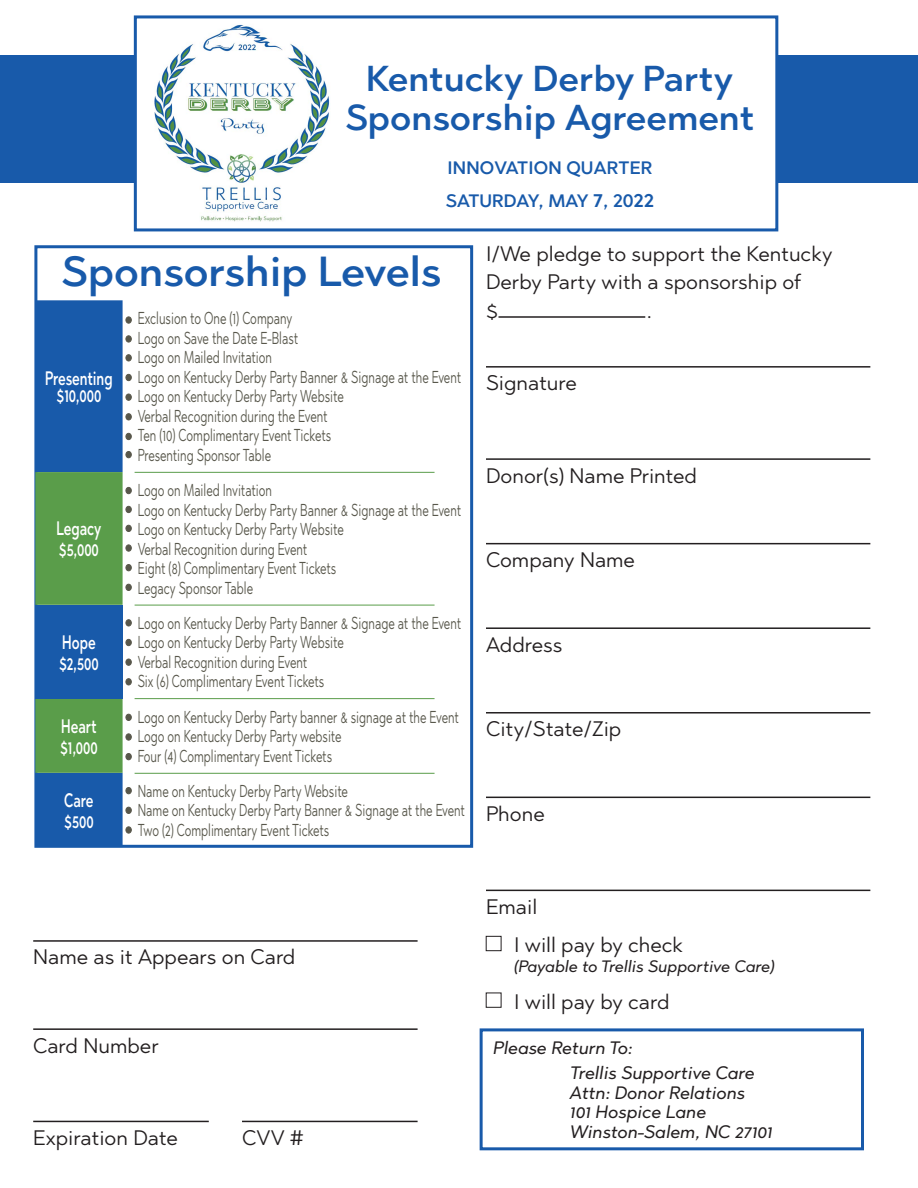
<style>
.page{position:relative;width:918px;height:1188px;background:#fff}
.page>*{position:absolute;margin:0;border:0;box-sizing:border-box;transform-origin:0 0}
.t1{font:500 42px "Abrade";color:#185aaa}
.t2{font:500 36px/39px "Abrade";color:#185aaa;text-align:center}
.t3{font:21px/28.5px "Abrade";color:#231f20}
.t4{font:500 19.5px/21px "Abrade";color:#fff;scale:.69 1}
.t5{font:italic 18px/19.5px "Abrade";color:#231f20}
.t6{font:500 18px/32.8px "Abrade";letter-spacing:.01em;color:#185aaa}
.t7{font:17.25px/19.5px "Abrade";color:#58574b;scale:.69 1}
.t8{font:italic 16.5px "Abrade";color:#231f20}
.s1{font-size:21px}
</style>
<div class="page">
<hr style="left:486px;top:366px;width:384px;height:2px;background:#231f20">
<hr style="left:486px;top:458px;width:384px;height:2px;background:#231f20">
<hr style="left:486px;top:627px;width:384px;height:2px;background:#231f20">
<hr style="left:486px;top:712px;width:384px;height:2px;background:#231f20">
<hr style="left:486px;top:797px;width:384px;height:1px;background:#231f20">
<hr style="left:486px;top:890px;width:384px;height:1px;background:#231f20">
<div style="left:486px;top:936px;width:15px;height:15px;border:1px solid #231f20"></div>
<hr style="left:33px;top:940px;width:385px;height:2px;background:#231f20">
<hr style="left:33px;top:1028px;width:385px;height:2px;background:#231f20">
<hr style="left:486px;top:543px;width:384px;height:1px;background:#231f20">
<div style="left:480px;top:1028px;width:384px;height:122px;border:3px solid #185aaa"></div>
<hr style="left:33px;top:1121px;width:176px;height:1px;background:#231f20">
<hr style="left:242px;top:1121px;width:176px;height:1px;background:#231f20">
<hr style="left:499px;top:316px;width:146px;height:2px;background:#231f20">
<div style="left:34px;top:245px;width:439px;height:603px;border:3px solid #185aaa"></div>
<div style="left:35px;top:300px;width:88px;height:547px;background:#185aaa"></div>
<hr style="left:135px;top:472px;width:300px;height:1px;background:#5a9d4a">
<hr style="left:135px;top:698px;width:300px;height:1px;background:#5a9d4a">
<hr style="left:135px;top:605px;width:300px;height:1px;background:#5a9d4a">
<div style="left:126px;top:335px;width:6px;height:7px;border:1px solid #58574b;border-radius:50%"></div>
<div style="left:126px;top:354px;width:6px;height:7px;border:1px solid #58574b;border-radius:50%"></div>
<div style="left:126px;top:317px;width:6px;height:7px;border:1px solid #58574b;border-radius:50%"></div>
<div style="left:126px;top:374px;width:6px;height:7px;border:1px solid #58574b;border-radius:50%"></div>
<div style="left:126px;top:394px;width:6px;height:7px;border:1px solid #58574b;border-radius:50%"></div>
<div style="left:126px;top:413px;width:6px;height:7px;border:1px solid #58574b;border-radius:50%"></div>
<div style="left:126px;top:433px;width:6px;height:7px;border:1px solid #58574b;border-radius:50%"></div>
<div style="left:126px;top:451px;width:6px;height:7px;border:1px solid #58574b;border-radius:50%"></div>
<svg style="left:35px;top:472px;width:97px;height:301px;background:#549074"></svg>
<div style="left:126px;top:753px;width:6px;height:7px;border:1px solid #58574b;border-radius:50%"></div>
<hr style="left:135px;top:773px;width:300px;height:1px;background:#5a9d4a">
<div style="left:0;top:55px;width:135px;height:128px;background:#185aaa"></div>
<div style="left:778px;top:55px;width:140px;height:128px;background:#185aaa"></div>
<div style="left:134px;top:15px;width:644px;height:216px;border:3px solid #185aaa"></div>
<div style="left:126px;top:787px;width:6px;height:7px;border:1px solid #58574b;border-radius:50%"></div>
<div style="left:126px;top:807px;width:6px;height:7px;border:1px solid #58574b;border-radius:50%"></div>
<div style="left:126px;top:826px;width:6px;height:7px;border:1px solid #58574b;border-radius:50%"></div>
<img style="left:154px;top:24px;width:176px;height:198px">
<h2 class="t2" style="left:345px;top:59px;width:410px">Kentucky Derby Party<br>Sponsorship Agreement</h2>
<p class="t6" style="left:446px;top:151px;width:210px">INNOVATION QUARTER<br>SATURDAY, MAY <span class="s1">7</span>, 20<span class="s1">22</span></p>
<h1 class="t1" style="left:62px;top:243px;width:382px">Sponsorship Levels</h1>
<p class="t4" style="left:45px;top:370px;width:100px;line-height:16.5px;text-align:center">Presenting $10,000</p>
<p class="t4" style="left:56px;top:518px;width:67px">Legacy $5,000</p>
<p class="t4" style="left:59px;top:631px;width:59px">Hope $2,500</p>
<p class="t7" style="left:138px;top:308px;width:470px">Exclusion to One (1) Company<br>Logo on Save the Date E-Blast<br>Logo on Mailed Invitation<br>Logo on Kentucky Derby Party Banner &amp; Signage at the Event Logo on Kentucky Derby Party Website<br>Verbal Recognition during the Event<br>Ten (10) Complimentary Event Tickets<br>Presenting Sponsor Table</p>
<p class="t7" style="left:138px;top:480px;width:470px">Logo on Mailed Invitation<br>Logo on Kentucky Derby Party Banner &amp; Signage at the Event Logo on Kentucky Derby Party Website<br>Verbal Recognition during Event<br>Eight (8) Complimentary Event Tickets<br>Legacy Sponsor Table</p>
<p class="t7" style="left:138px;top:613px;width:470px">Logo on Kentucky Derby Party Banner &amp; Signage at the Event Logo on Kentucky Derby Party Website<br>Verbal Recognition during Event<br>Six (6) Complimentary Event Tickets</p>
<p class="t4" style="left:60px;top:715px;width:56px">Heart $1,000</p>
<p class="t7" style="left:138px;top:707px;width:467px">Logo on Kentucky Derby Party banner &amp; signage at the Event<br>Logo on Kentucky Derby Party website<br>Four (4) Complimentary Event Tickets</p>
<p class="t4" style="left:64px;top:789px;width:44px">Care $500</p>
<p class="t7" style="left:138px;top:781px;width:476px">Name on Kentucky Derby Party Website<br>Name on Kentucky Derby Party Banner &amp; Signage at the Event<br>Two (2) Complimentary Event Tickets</p>
<p class="t3" style="left:486px;top:239px;width:348px">I/We pledge to support the Kentucky<br>Derby Party with a sponsorship of<br>$</p>
<p class="t3" style="left:647px;top:296px;width:7px">.</p>
<p class="t3" style="left:486px;top:368px;width:92px">Signature</p>
<p class="t3" style="left:486px;top:461px;width:213px">Donor(s) Name Printed</p>
<p class="t3" style="left:486px;top:545px;width:151px">Company Name</p>
<p class="t3" style="left:486px;top:630px;width:78px">Address</p>
<p class="t3" style="left:486px;top:714px;width:137px">City/State/Zip</p>
<p class="t3" style="left:486px;top:799px;width:60px">Phone</p>
<p class="t3" style="left:33px;top:942px;width:264px">Name as it Appears on Card</p>
<p class="t3" style="left:33px;top:1031px;width:127px">Card Number</p>
<p class="t3" style="left:33px;top:1123px;width:146px">Expiration Date</p>
<p class="t3" style="left:242px;top:1123px;width:63px">CVV #</p>
<p class="t3" style="left:514px;top:887px;width:171px;line-height:38.1px;text-indent:-28px">Email<br>I will pay by check</p>
<p class="t8" style="left:514px;top:955px;width:262px">(Payable to Trellis Supportive Care)</p>
<p class="t3" style="left:514px;top:986px;width:157px">I will pay by card</p>
<p class="t5" style="left:493px;top:1038px;width:141px">Please Return To:</p>
<p class="t5" style="left:570px;top:1063px;width:204px">Trellis Supportive Care<br>Attn: Donor Relations<br>101 Hospice Lane<br>Winston-Salem, NC 27101</p>
</div>
